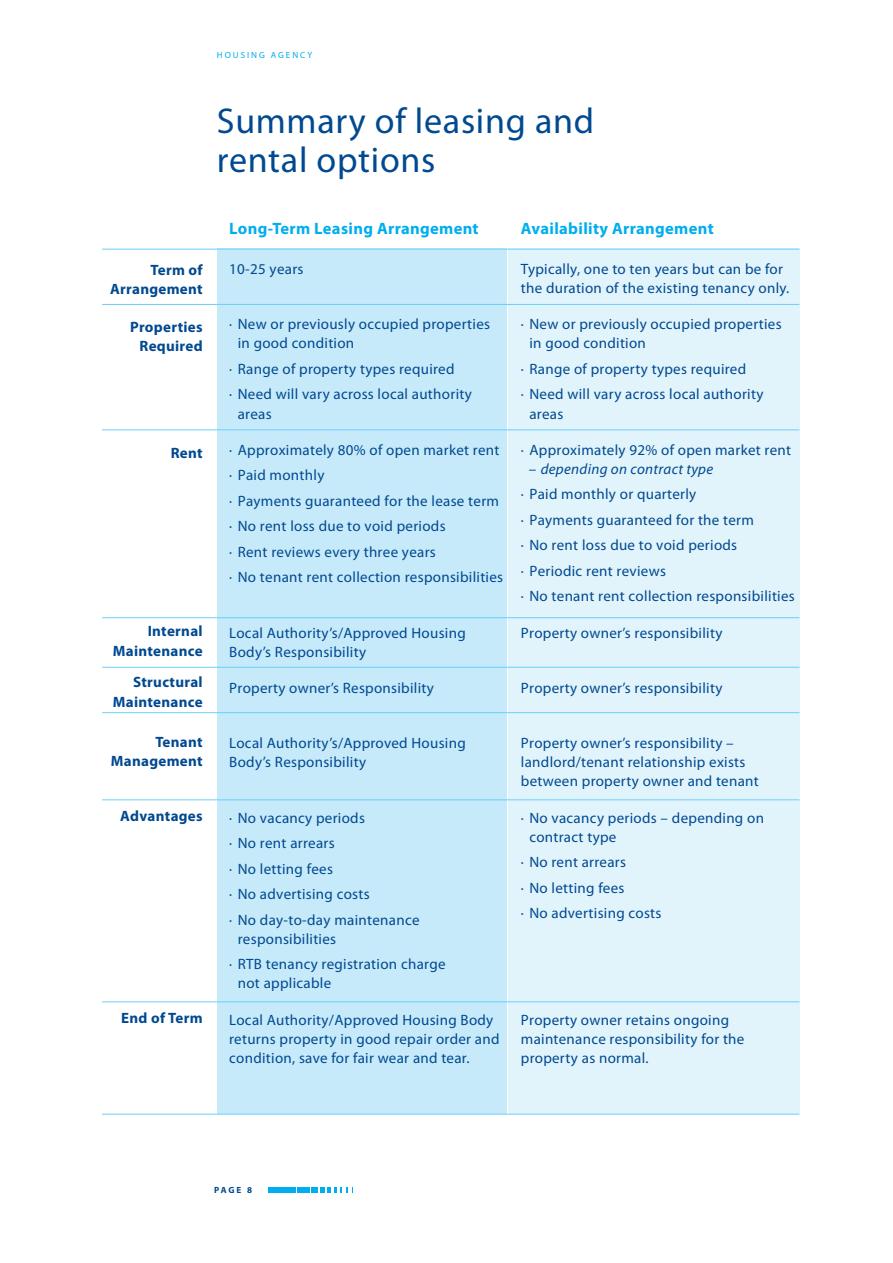
<style>
.page{position:relative;width:893px;height:1263px;background:#fff}
.page>*{position:absolute;margin:0;border:0;box-sizing:border-box;transform-origin:0 0}
.t1{font:36px/39px "Myriad Pro";letter-spacing:.02em;color:#014990}
.t2{font:700 16.5px "Myriad Pro";letter-spacing:.02em;color:#00aeef}
.t3{font:15px/25.5px "Myriad Pro";letter-spacing:.02em;color:#014990}
.t4{font:700 15px/19.2px "Myriad Pro";letter-spacing:.02em;color:#014990;text-align:right}
.t5{font:9px "Myriad Pro";letter-spacing:.22em;color:#00aeef}
.t6{font:700 9px "Myriad Pro";color:#014990}
.s1{font-style:italic}
</style>
<div class="page">
<div style="left:218px;top:249px;width:289px;height:865px;background:#c6eafa"></div>
<div style="left:508px;top:249px;width:291px;height:865px;background:#e1f4fc"></div>
<hr style="left:102px;top:304px;width:697px;height:1px;background:#6bcff6">
<hr style="left:102px;top:249px;width:697px;height:1px;background:#6bcff6">
<hr style="left:102px;top:1114px;width:697px;height:1px;background:#6bcff6">
<hr style="left:102px;top:429px;width:697px;height:1px;background:#6bcff6">
<hr style="left:102px;top:712px;width:697px;height:1px;background:#6bcff6">
<hr style="left:102px;top:617px;width:697px;height:1px;background:#6bcff6">
<hr style="left:102px;top:667px;width:697px;height:1px;background:#6bcff6">
<hr style="left:102px;top:799px;width:697px;height:1px;background:#6bcff6">
<hr style="left:102px;top:1001px;width:697px;height:1px;background:#6bcff6">
<div style="left:268px;top:1187px;width:28px;height:6px;background:#00aeef"></div>
<div style="left:297px;top:1187px;width:12px;height:6px;background:#00aeef"></div>
<svg style="left:311px;top:1187px;width:42px;height:6px"></svg>
<p class="t5" style="left:217px;top:50px;width:97px">HOUSING AGENCY</p>
<h1 class="t1" style="left:217px;top:102px;width:379px">Summary of leasing and rental options</h1>
<p class="t4" style="left:110px;top:260px;width:94px">Term of<br>Arrangement</p>
<p class="t4" style="left:130px;top:318px;width:74px">Properties<br>Required</p>
<p class="t4" style="left:171px;top:443px;width:33px">Rent</p>
<p class="t4" style="left:113px;top:622px;width:91px">Internal<br>Maintenance</p>
<p class="t4" style="left:113px;top:673px;width:91px">Structural<br>Maintenance</p>
<p class="t4" style="left:111px;top:732px;width:93px">Tenant<br>Management</p>
<p class="t4" style="left:120px;top:807px;width:84px">Advantages</p>
<p class="t4" style="left:121px;top:1009px;width:83px">End of Term</p>
<p class="t2" style="left:229px;top:219px;width:251px">Long-Term Leasing Arrangement</p>
<p class="t3" style="left:229px;top:256px;width:76px">10-25 years</p>
<p class="t3" style="left:238px;top:315px;width:254px;line-height:19.2px;text-indent:-9px">· New or previously occupied properties in good condition</p>
<p class="t3" style="left:229px;top:356px;width:244px">· Range of property types required<br>· Need will vary across local authority</p>
<p class="t3" style="left:238px;top:401px;width:35px">areas</p>
<p class="t3" style="left:229px;top:437px;width:275px">· Approximately 80% of open market rent · Paid monthly<br>· Payments guaranteed for the lease term · No rent loss due to void periods<br>· Rent reviews every three years<br>· No tenant rent collection responsibilities</p>
<p class="t3" style="left:229px;top:623px;width:238px;line-height:19.2px">Local Authority’s/Approved Housing<br>Body’s Responsibility</p>
<p class="t3" style="left:229px;top:675px;width:206px">Property owner’s Responsibility</p>
<p class="t3" style="left:229px;top:734px;width:238px;line-height:19.2px">Local Authority’s/Approved Housing<br>Body’s Responsibility</p>
<p class="t3" style="left:229px;top:805px;width:192px">· No vacancy periods<br>· No rent arrears<br>· No letting fees<br>· No advertising costs<br>· No day-to-day maintenance</p>
<p class="t3" style="left:229px;top:926px;width:218px;text-indent:9px">responsibilities<br>· RTB tenancy registration charge</p>
<p class="t3" style="left:238px;top:971px;width:95px">not applicable</p>
<p class="t3" style="left:229px;top:1010px;width:272px;line-height:19.2px">Local Authority/Approved Housing Body returns property in good repair order and condition, save for fair wear and tear.</p>
<p class="t2" style="left:521px;top:219px;width:194px">Availability Arrangement</p>
<p class="t3" style="left:521px;top:260px;width:270px;line-height:19.2px">Typically, one to ten years but can be for the duration of the existing tenancy only.</p>
<p class="t3" style="left:529px;top:315px;width:254px;line-height:19.2px;text-indent:-9px">· New or previously occupied properties in good condition</p>
<p class="t3" style="left:521px;top:356px;width:244px">· Range of property types required<br>· Need will vary across local authority</p>
<p class="t3" style="left:529px;top:401px;width:35px">areas</p>
<p class="t3" style="left:521px;top:437px;width:272px">· Approximately 92% of open market rent</p>
<p class="t3" style="left:521px;top:456px;width:275px;text-indent:8px">– <span class="s1">depending on contract type<br></span>· Paid monthly or quarterly<br>· Payments guaranteed for the term<br>· No rent loss due to void periods<br>· Periodic rent reviews<br>· No tenant rent collection responsibilities</p>
<p class="t3" style="left:521px;top:620px;width:203px">Property owner’s responsibility</p>
<p class="t3" style="left:521px;top:675px;width:203px">Property owner’s responsibility</p>
<p class="t3" style="left:521px;top:734px;width:239px;line-height:19.2px">Property owner’s responsibility – landlord/tenant relationship exists between property owner and tenant</p>
<p class="t3" style="left:529px;top:808px;width:236px;line-height:19.2px;text-indent:-9px">· No vacancy periods – depending on contract type</p>
<p class="t3" style="left:521px;top:850px;width:142px">· No rent arrears<br>· No letting fees<br>· No advertising costs</p>
<p class="t3" style="left:521px;top:1010px;width:225px;line-height:19.2px">Property owner retains ongoing maintenance responsibility for the property as normal.</p>
<p class="t6" style="left:214px;top:1185px;width:40px">PAGE 8</p>
</div>
